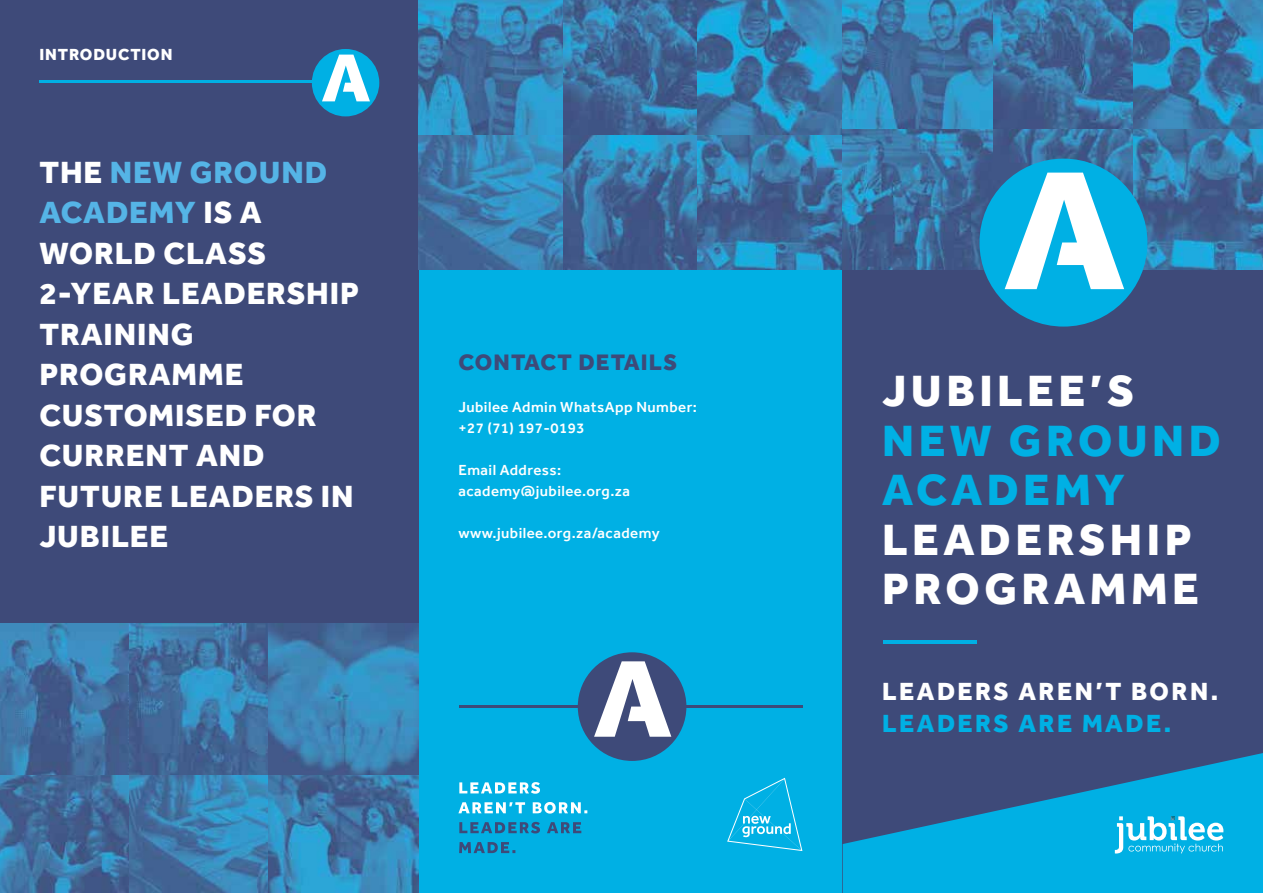
<style>
.page{position:relative;width:1263px;height:893px;background:#fff}
.page>*{position:absolute;margin:0;border:0;box-sizing:border-box;transform-origin:0 0}
.t1{font:800 45px/49.5px "Effra";letter-spacing:.1em;color:#fff}
.t2{font:800 45px/49.5px "Effra";letter-spacing:.1em;color:#00b0e4}
.t3{font:800 31.5px/40.5px "Effra";letter-spacing:.03em;color:#fff}
.t4{font:800 25.5px "Effra";letter-spacing:.1em;color:#fff}
.t5{font:800 25.5px "Effra";letter-spacing:.1em;color:#00b0e4}
.t6{font:800 23.1px "Effra";letter-spacing:.05em;color:#3e4a79}
.t7{font:800 16.5px "Effra";letter-spacing:.05em;color:#fff}
.t8{font:500 15px/21px "Effra";letter-spacing:.03em;color:#fff}
.s1{color:#55b4e6}
</style>
<div class="page">
<div style="left:419px;top:0;width:424px;height:893px;background:#00b0e4"></div>
<div style="left:843px;top:0;width:420px;height:893px;background:#3e4a79"></div>
<div style="left:0;top:0;width:419px;height:893px;background:#3e4a79"></div>
<svg style="left:727px;top:778px;width:75px;height:73px"></svg>
<hr style="left:460px;top:705px;width:343px;height:3px;background:#3e4a79">
<svg style="left:578px;top:652px;width:108px;height:109px"></svg>
<svg style="left:843px;top:753px;width:420px;height:140px;fill:#00b0e4"></svg>
<svg style="left:459px;top:842px;width:56px;height:11px"></svg>
<svg style="left:459px;top:822px;width:122px;height:11px"></svg>
<svg style="left:458px;top:802px;width:129px;height:12px"></svg>
<svg style="left:459px;top:782px;width:81px;height:12px"></svg>
<hr style="left:883px;top:640px;width:94px;height:4px;background:#00b0e4">
<svg style="left:312px;top:49px;width:67px;height:67px"></svg>
<hr style="left:39px;top:81px;width:282px;height:2px;background:#00b0e4">
<img style="left:419px;top:0;width:575px;height:269px">
<img style="left:0;top:624px;width:419px;height:269px">
<img style="left:994px;top:0;width:139px;height:159px">
<img style="left:1133px;top:0;width:130px;height:269px">
<svg style="left:979px;top:159px;width:168px;height:168px"></svg>
<svg style="left:1115px;top:816px;width:108px;height:37px;background:#50c8ec"></svg>
<p class="t7" style="left:40px;top:45px;width:134px">INTRODUCTION</p>
<p class="t3" style="left:39px;top:152px;width:321px">THE <span class="s1">NEW GROUND<br>ACADEMY</span> IS A<br>WORLD CLASS<br>2-YEAR LEADERSHIP<br>TRAINING<br>PROGRAMME<br>CUSTOMISED FOR<br>CURRENT AND<br>FUTURE LEADERS IN<br>JUBILEE</p>
<p class="t6" style="left:458px;top:349px;width:220px">CONTACT DETAILS</p>
<p class="t8" style="left:458px;top:397px;width:240px">Jubilee Admin WhatsApp Number: +27 (71) 197-0193</p>
<p class="t8" style="left:458px;top:460px;width:173px">Email Address: academy@jubilee.org.za</p>
<p class="t8" style="left:458px;top:523px;width:203px">www.jubilee.org.za/academy</p>
<h1 class="t1" style="left:882px;top:366px;width:253px">JUBILEE’S</h1>
<h1 class="t2" style="left:882px;top:415px;width:340px">NEW GROUND<br>ACADEMY</h1>
<h1 class="t1" style="left:882px;top:514px;width:318px">LEADERSHIP<br>PROGRAMME</h1>
<p class="t4" style="left:882px;top:676px;width:338px">LEADERS AREN’T BORN.</p>
<p class="t5" style="left:882px;top:708px;width:291px">LEADERS ARE MADE.</p>
</div>
